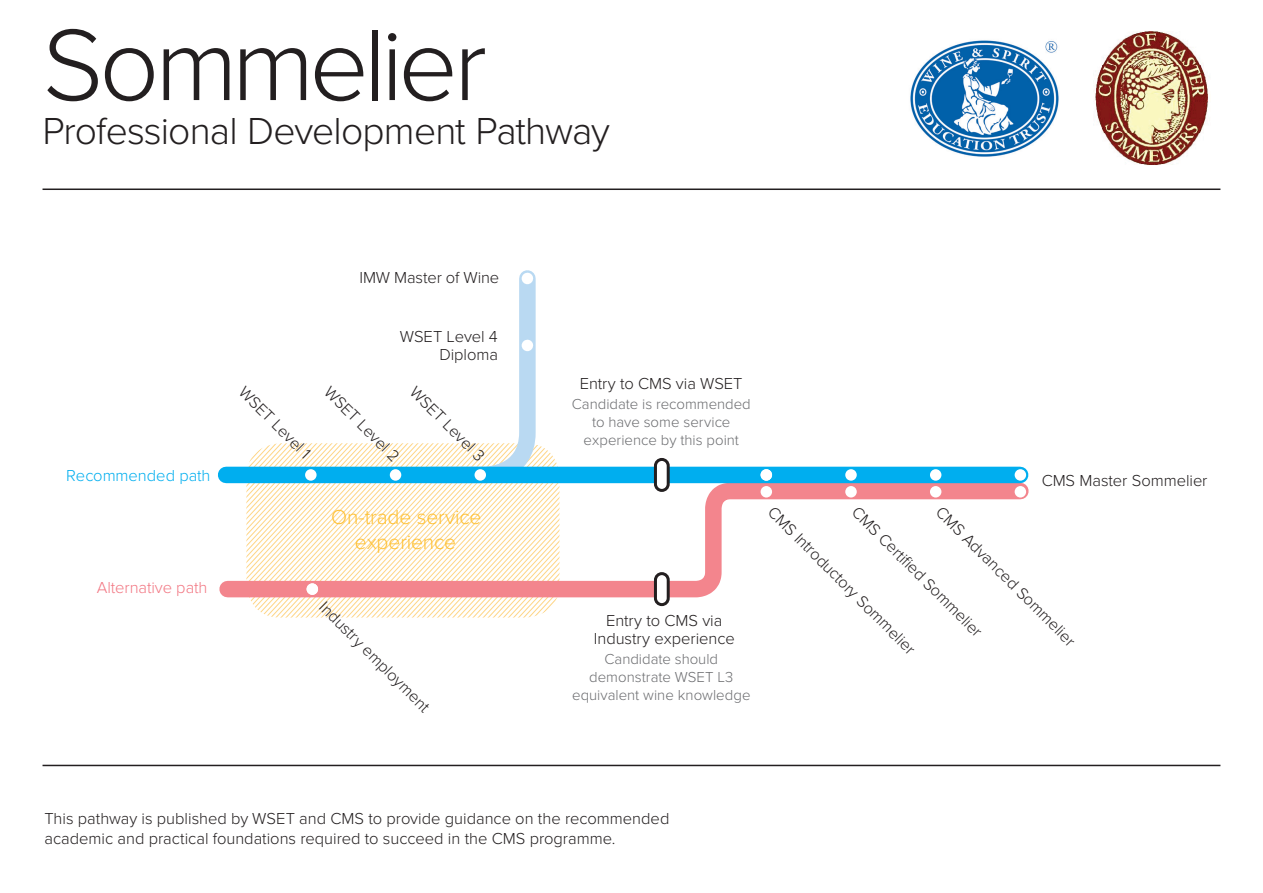
<style>
.page{position:relative;width:1263px;height:893px;background:#fff}
.page>*{position:absolute;margin:0;border:0;box-sizing:border-box;transform-origin:0 0}
.t1{font:300 105px "Proxima Nova";letter-spacing:-.05em;color:#231f20}
.t2{font:300 39px "Proxima Nova";letter-spacing:-.025em;color:#231f20}
.t3{font:300 21px/25.2px "Proxima Nova";letter-spacing:-.005em;color:#fec135;text-align:center}
.t4{font:300 16.5px/18px "Proxima Nova";color:#231f20;text-align:right}
.t5{font:300 16.5px "Proxima Nova";color:#00aeef}
.t6{font:300 16.5px "Proxima Nova";letter-spacing:-.005em;color:#f27783}
.t7{font:300 15px/18px "Proxima Nova";color:#6c6d70;text-align:center}
</style>
<div class="page">
<img style="left:1054px;top:31px;width:167px;height:159px">
<svg style="left:246px;top:443px;width:313px;height:175px"></svg>
<svg style="left:218px;top:475px;width:811px;height:131px"></svg>
<div style="left:226px;top:467px;width:794px;height:16px;background:#00aeef"></div>
<div style="left:305px;top:469px;width:12px;height:12px;background:#fff;border-radius:50%"></div>
<div style="left:307px;top:583px;width:11px;height:12px;background:#fff;border-radius:50%"></div>
<div style="left:390px;top:469px;width:11px;height:12px;background:#fff;border-radius:50%"></div>
<div style="left:760px;top:469px;width:12px;height:12px;background:#fff;border-radius:50%"></div>
<div style="left:760px;top:486px;width:12px;height:11px;background:#fff;border-radius:50%"></div>
<div style="left:845px;top:469px;width:12px;height:12px;background:#fff;border-radius:50%"></div>
<div style="left:845px;top:486px;width:12px;height:11px;background:#fff;border-radius:50%"></div>
<div style="left:930px;top:469px;width:11px;height:12px;background:#fff;border-radius:50%"></div>
<div style="left:930px;top:486px;width:11px;height:11px;background:#fff;border-radius:50%"></div>
<div style="left:1015px;top:469px;width:11px;height:12px;background:#fff;border-radius:50%"></div>
<div style="left:1015px;top:486px;width:11px;height:11px;background:#fff;border-radius:50%"></div>
<div style="left:655px;top:459px;width:13px;height:31px;background:#fff;border-radius:6px"></div>
<div style="left:654px;top:458px;width:16px;height:34px;border:3px solid #231f20;border-radius:6px"></div>
<div style="left:655px;top:574px;width:13px;height:31px;background:#fff;border-radius:6px"></div>
<div style="left:654px;top:572px;width:16px;height:34px;border:3px solid #231f20;border-radius:6px"></div>
<hr style="left:43px;top:189px;width:1177px;height:1px;background:#231f20">
<hr style="left:43px;top:765px;width:1177px;height:1px;background:#231f20">
<img style="left:910px;top:36px;width:152px;height:125px">
<svg style="left:414px;top:270px;width:130px;height:221px"></svg>
<h1 class="t1" style="left:43px;top:5px;width:446px">Sommelier</h1>
<h2 class="t2" style="left:43px;top:109px;width:569px">Professional Development Pathway</h2>
<p class="t5" style="left:66px;top:466px;width:146px">Recommended path</p>
<p class="t6" style="left:97px;top:578px;width:112px">Alternative path</p>
<p class="t4" style="left:359px;top:268px;width:141px">IMW Master of Wine</p>
<p class="t4" style="left:248px;top:383px;width:96px;rotate:45deg">WSET Level 1</p>
<p class="t4" style="left:400px;top:328px;width:99px">WSET Level 4<br>Diploma</p>
<p class="t4" style="left:333px;top:383px;width:100px;rotate:45deg">WSET Level 2</p>
<p class="t4" style="left:419px;top:383px;width:99px;rotate:45deg">WSET Level 3</p>
<p class="t3" style="left:331px;top:505px;width:152px">On-trade service experience</p>
<p class="t4" style="left:328px;top:598px;width:150px;rotate:45deg">Industry employment</p>
<p class="t4" style="left:580px;top:374px;width:164px">Entry to CMS via WSET</p>
<p class="t7" style="left:572px;top:395px;width:180px">Candidate is recommended to have some service experience by this point</p>
<p class="t4" style="left:594px;top:611px;width:142px;text-align:center">Entry to CMS via<br>Industry experience</p>
<p class="t7" style="left:572px;top:650px;width:180px">Candidate should demonstrate WSET L3 equivalent wine knowledge</p>
<p class="t4" style="left:1042px;top:472px;width:167px">CMS Master Sommelier</p>
<p class="t4" style="left:777px;top:503px;width:203px;rotate:45deg">CMS Introductory Sommelier</p>
<p class="t4" style="left:861px;top:503px;width:178px;rotate:45deg">CMS Certifi ed Sommelier</p>
<p class="t4" style="left:945px;top:503px;width:191px;rotate:45deg">CMS Advanced Sommelier</p>
<p class="t4" style="left:44px;top:809px;width:626px;line-height:19.8px;text-align:left">This pathway is published by WSET and CMS to provide guidance on the recommended academic and practical foundations required to succeed in the CMS programme.</p>
</div>
